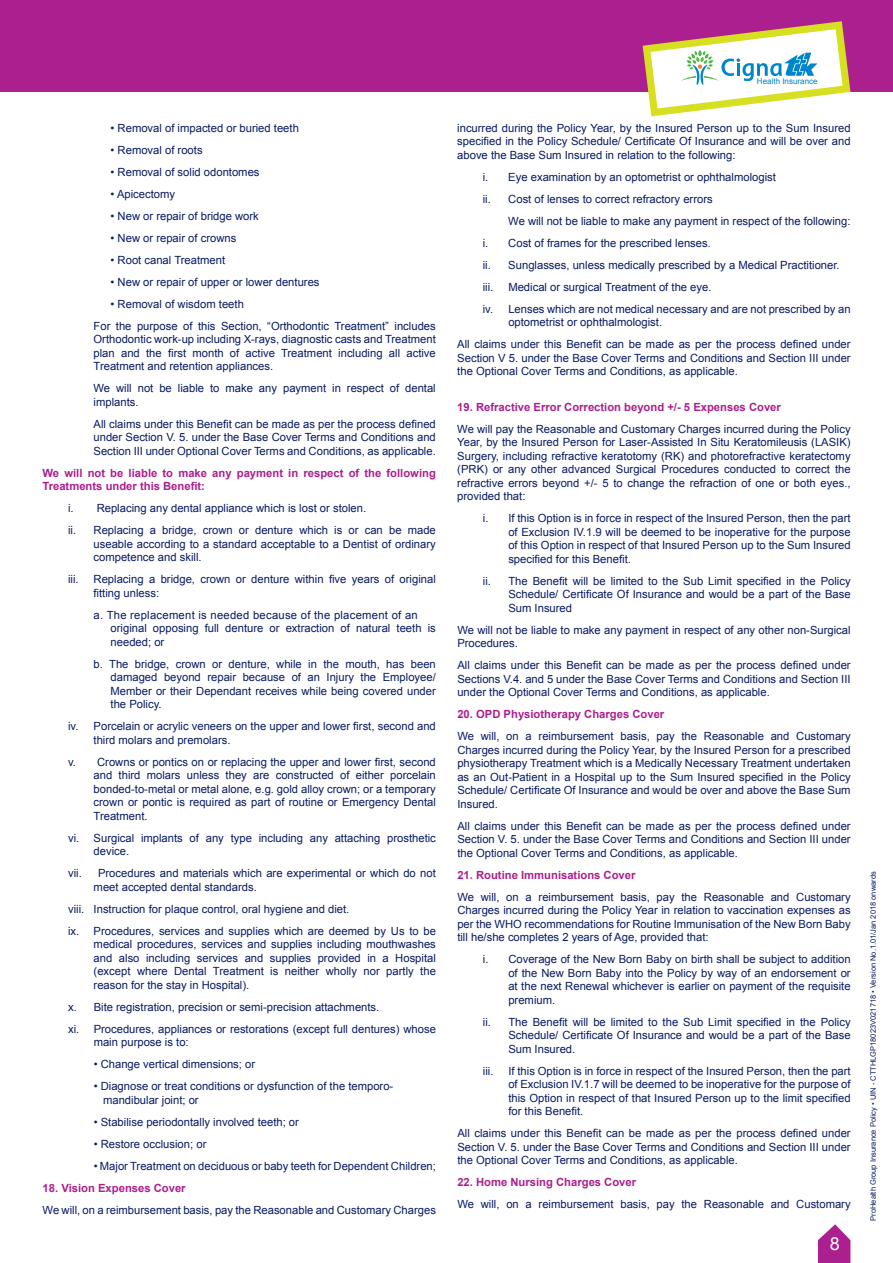
<style>
.page{position:relative;width:893px;height:1263px;background:#fff}
.page>*{position:absolute;margin:0;border:0;box-sizing:border-box;transform-origin:0 0}
.t1{font:18px "Arial";color:#fff}
.t2{font:11.25px/13.5px "Arial";color:#091b63}
.t3{font:700 11.25px/13.5px "Arial";color:#ab208e}
.t4{font:8.1px "Arial";color:#0084ca}
.t5{font:7.5px "Arial";color:#091b63}
</style>
<div class="page">
<div style="left:0;top:0;width:893px;height:92px;background:#ab208e"></div>
<svg style="left:818px;top:1224px;width:32px;height:39px"></svg>
<svg style="left:643px;top:21px;width:207px;height:95px"></svg>
<p class="t2" style="left:111px;top:121px;width:190px">• Removal of impacted or buried teeth</p>
<p class="t2" style="left:111px;top:143px;width:94px">• Removal of roots</p>
<p class="t2" style="left:111px;top:165px;width:150px">• Removal of solid odontomes</p>
<p class="t2" style="left:111px;top:187px;width:66px">• Apicectomy</p>
<p class="t2" style="left:111px;top:209px;width:150px">• New or repair of bridge work</p>
<p class="t2" style="left:111px;top:231px;width:127px">• New or repair of crowns</p>
<p class="t2" style="left:111px;top:253px;width:116px">• Root canal Treatment</p>
<p class="t2" style="left:111px;top:275px;width:211px">• New or repair of upper or lower dentures</p>
<p class="t2" style="left:94px;top:293px;width:344px;line-height:22px;text-indent:17px">• Removal of wisdom teeth<br>For the purpose of this Section, “Orthodontic Treatment” includes</p>
<p class="t2" style="left:94px;top:332px;width:344px;text-align:justify">Orthodontic work-up including X-rays, diagnostic casts and Treatment plan and the first month of active Treatment including all active Treatment and retention appliances.</p>
<p class="t2" style="left:94px;top:381px;width:344px">We will not be liable to make any payment in respect of dental implants.</p>
<p class="t2" style="left:94px;top:417px;width:344px;text-align:justify">All claims under this Benefit can be made as per the process defined under Section V. 5. under the Base Cover Terms and Conditions and Section III under Optional Cover Terms and Conditions, as applicable.</p>
<p class="t3" style="left:43px;top:466px;width:395px">We will not be liable to make any payment in respect of the following<br>Treatments under this Benefit:</p>
<p class="t2" style="left:68px;top:497px;width:369px;line-height:22px">i. Replacing any dental appliance which is lost or stolen.<br>ii. Replacing a bridge, crown or denture which is or can be made</p>
<p class="t2" style="left:94px;top:537px;width:344px">useable according to a standard acceptable to a Dentist of ordinary competence and skill.</p>
<p class="t2" style="left:68px;top:572px;width:12px">iii.</p>
<p class="t2" style="left:94px;top:572px;width:344px">Replacing a bridge, crown or denture within five years of original fitting unless:</p>
<p class="t2" style="left:111px;top:608px;width:327px;text-indent:-17px">a. The replacement is needed because of the placement of an original opposing full denture or extraction of natural teeth is needed; or</p>
<p class="t2" style="left:111px;top:657px;width:327px;text-align:justify;text-indent:-17px">b. The bridge, crown or denture, while in the mouth, has been damaged beyond repair because of an Injury the Employee/ Member or their Dependant receives while being covered under the Policy.</p>
<p class="t2" style="left:94px;top:720px;width:344px;text-indent:-26px">iv. Porcelain or acrylic veneers on the upper and lower first, second and third molars and premolars.</p>
<p class="t2" style="left:94px;top:755px;width:344px;text-align:justify;text-indent:-26px">v. Crowns or pontics on or replacing the upper and lower first, second and third molars unless they are constructed of either porcelain bonded-to-metal or metal alone, e.g. gold alloy crown; or a temporary crown or pontic is required as part of routine or Emergency Dental Treatment.</p>
<p class="t2" style="left:94px;top:831px;width:344px;text-indent:-26px">vi. Surgical implants of any type including any attaching prosthetic device.</p>
<p class="t2" style="left:68px;top:867px;width:15px">vii.</p>
<p class="t2" style="left:94px;top:867px;width:344px;text-indent:4px">Procedures and materials which are experimental or which do not meet accepted dental standards.</p>
<p class="t2" style="left:68px;top:898px;width:369px;line-height:22px">viii. Instruction for plaque control, oral hygiene and diet.<br>ix. Procedures, services and supplies which are deemed by Us to be</p>
<p class="t2" style="left:94px;top:938px;width:344px;text-align:justify">medical procedures, services and supplies including mouthwashes and also including services and supplies provided in a Hospital (except where Dental Treatment is neither wholly nor partly the reason for the stay in Hospital).</p>
<p class="t2" style="left:68px;top:996px;width:369px;line-height:22px">x. Bite registration, precision or semi-precision attachments.<br>xi. Procedures, appliances or restorations (except full dentures) whose</p>
<p class="t2" style="left:94px;top:1036px;width:97px">main purpose is to:</p>
<p class="t2" style="left:94px;top:1058px;width:163px">• Change vertical dimensions; or</p>
<p class="t2" style="left:103px;top:1080px;width:292px;text-indent:-9px">• Diagnose or treat conditions or dysfunction of the temporo&shy;mandibular joint; or</p>
<p class="t2" style="left:94px;top:1115px;width:207px">• Stabilise periodontally involved teeth; or</p>
<p class="t2" style="left:94px;top:1137px;width:114px">• Restore occlusion; or</p>
<p class="t2" style="left:94px;top:1159px;width:344px">• Major Treatment on deciduous or baby teeth for Dependent Children;</p>
<p class="t3" style="left:43px;top:1181px;width:144px">18. Vision Expenses Cover</p>
<p class="t2" style="left:43px;top:1203px;width:395px">We will, on a reimbursement basis, pay the Reasonable and Customary Charges</p>
<p class="t4" style="left:757px;top:76px;width:62px">Health Insurance</p>
<p class="t2" style="left:457px;top:121px;width:395px;text-align:justify">incurred during the Policy Year, by the Insured Person up to the Sum Insured specified in the Policy Schedule/ Certificate Of Insurance and will be over and above the Base Sum Insured in relation to the following:</p>
<p class="t2" style="left:483px;top:166px;width:295px;line-height:22px">i. Eye examination by an optometrist or ophthalmologist ii. Cost of lenses to correct refractory errors</p>
<p class="t2" style="left:483px;top:210px;width:369px;line-height:22px;text-indent:26px">We will not be liable to make any payment in respect of the following: i. Cost of frames for the prescribed lenses.<br>ii. Sunglasses, unless medically prescribed by a Medical Practitioner. iii.</p>
<p class="t2" style="left:483px;top:276px;width:369px;line-height:22px;text-indent:26px">Medical or surgical Treatment of the eye.<br>iv. Lenses which are not medical necessary and are not prescribed by an</p>
<p class="t2" style="left:457px;top:311px;width:395px;line-height:22px;text-indent:51px">optometrist or ophthalmologist.<br>All claims under this Benefit can be made as per the process defined under</p>
<p class="t2" style="left:457px;top:351px;width:395px">Section V 5. under the Base Cover Terms and Conditions and Section III under the Optional Cover Terms and Conditions, as applicable.</p>
<p class="t3" style="left:457px;top:400px;width:325px">19. Refractive Error Correction beyond +/- 5 Expenses Cover</p>
<p class="t2" style="left:457px;top:422px;width:395px;text-align:justify">We will pay the Reasonable and Customary Charges incurred during the Policy Year, by the Insured Person for Laser-Assisted In Situ Keratomileusis (LASIK)<br>Surgery, including refractive keratotomy (RK) and photorefractive keratectomy (PRK) or any other advanced Surgical Procedures conducted to correct the refractive errors beyond +/- 5 to change the refraction of one or both eyes., provided that:</p>
<p class="t2" style="left:508px;top:512px;width:344px;text-align:justify;text-indent:-26px">i. If this Option is in force in respect of the Insured Person, then the part of Exclusion IV.1.9 will be deemed to be inoperative for the purpose of this Option in respect of that Insured Person up to the Sum Insured specified for this Benefit.</p>
<p class="t2" style="left:508px;top:574px;width:344px;text-align:justify;text-indent:-26px">ii. The Benefit will be limited to the Sub Limit specified in the Policy Schedule/ Certificate Of Insurance and would be a part of the Base Sum Insured</p>
<p class="t2" style="left:457px;top:623px;width:395px">We will not be liable to make any payment in respect of any other non-Surgical<br>Procedures.</p>
<p class="t2" style="left:457px;top:659px;width:395px;text-align:justify">All claims under this Benefit can be made as per the process defined under Sections V.4. and 5 under the Base Cover Terms and Conditions and Section III under the Optional Cover Terms and Conditions, as applicable.</p>
<p class="t3" style="left:457px;top:708px;width:208px">20. OPD Physiotherapy Charges Cover</p>
<p class="t2" style="left:457px;top:730px;width:395px;text-align:justify">We will, on a reimbursement basis, pay the Reasonable and Customary Charges incurred during the Policy Year, by the Insured Person for a prescribed physiotherapy Treatment which is a Medically Necessary Treatment undertaken as an Out-Patient in a Hospital up to the Sum Insured specified in the Policy Schedule/ Certificate Of Insurance and would be over and above the Base Sum Insured.</p>
<p class="t2" style="left:457px;top:819px;width:395px;text-align:justify">All claims under this Benefit can be made as per the process defined under Section V. 5. under the Base Cover Terms and Conditions and Section III under the Optional Cover Terms and Conditions, as applicable.</p>
<p class="t3" style="left:457px;top:868px;width:180px">21. Routine Immunisations Cover</p>
<p class="t2" style="left:457px;top:890px;width:395px;text-align:justify">We will, on a reimbursement basis, pay the Reasonable and Customary Charges incurred during the Policy Year in relation to vaccination expenses as per the WHO recommendations for Routine Immunisation of the New Born Baby till he/she completes 2 years of Age, provided that:</p>
<p class="t2" style="left:508px;top:953px;width:344px;text-align:justify;text-indent:-26px">i. Coverage of the New Born Baby on birth shall be subject to addition of the New Born Baby into the Policy by way of an endorsement or at the next Renewal whichever is earlier on payment of the requisite premium.</p>
<p class="t2" style="left:508px;top:1015px;width:344px;text-align:justify;text-indent:-26px">ii. The Benefit will be limited to the Sub Limit specified in the Policy Schedule/ Certificate Of Insurance and would be a part of the Base Sum Insured.</p>
<p class="t2" style="left:483px;top:1064px;width:12px">iii.</p>
<p class="t2" style="left:508px;top:1064px;width:344px;text-align:justify">If this Option is in force in respect of the Insured Person, then the part of Exclusion IV.1.7 will be deemed to be inoperative for the purpose of this Option in respect of that Insured Person up to the limit specified for this Benefit.</p>
<p class="t2" style="left:457px;top:1127px;width:395px;text-align:justify">All claims under this Benefit can be made as per the process defined under Section V. 5. under the Base Cover Terms and Conditions and Section III under the Optional Cover Terms and Conditions, as applicable.</p>
<p class="t3" style="left:457px;top:1176px;width:180px">22. Home Nursing Charges Cover</p>
<p class="t2" style="left:457px;top:1198px;width:395px">We will, on a reimbursement basis, pay the Reasonable and Customary</p>
<h1 class="t1" style="left:830px;top:1232px;width:12px">8</h1>
<p class="t5" style="left:868px;top:1220px;width:351px;rotate:-90deg">ProHealth Group Insurance Policy • UIN - CTTHLGP18023V021718 • Version No.1.01/Jan 2018 onwards</p>
</div>
